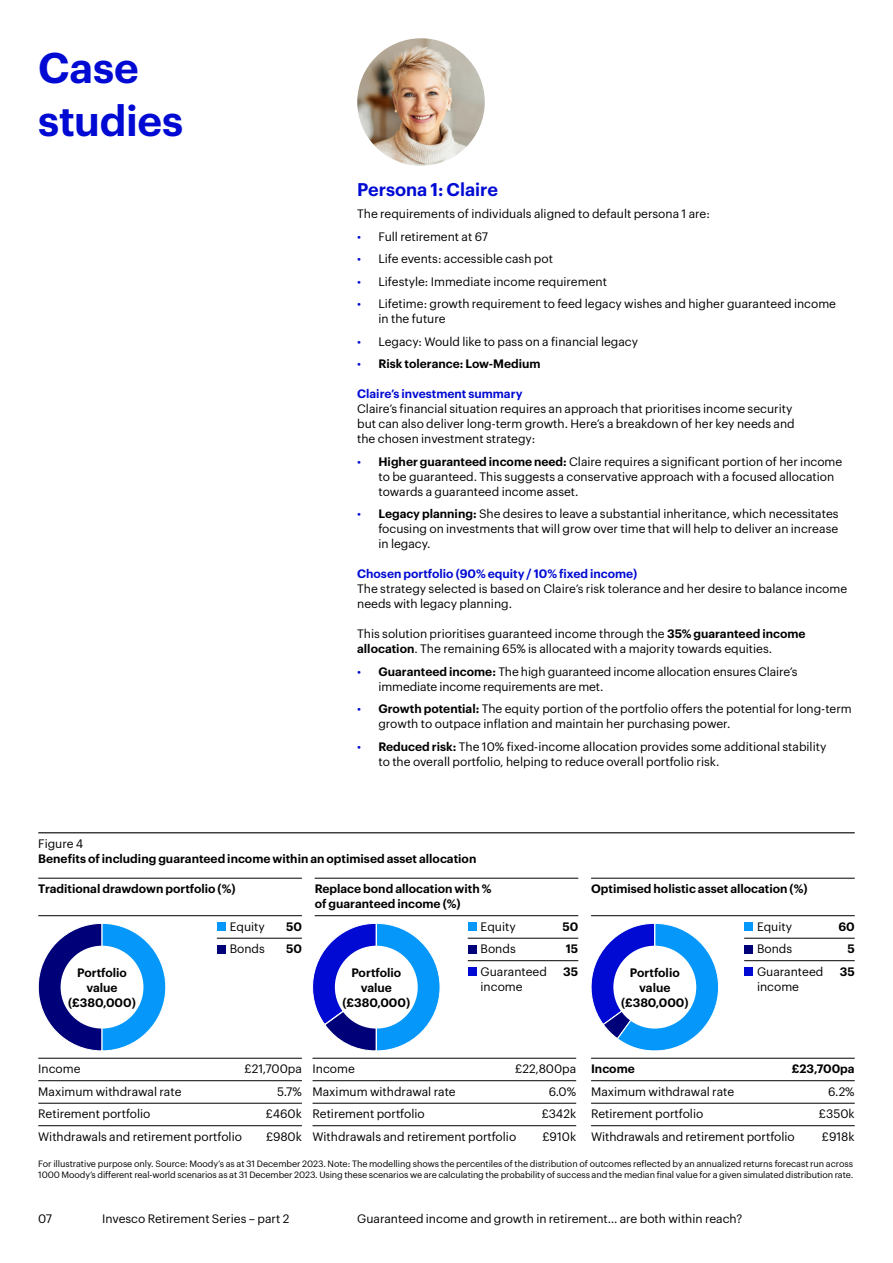
<style>
.page{position:relative;width:893px;height:1263px;background:#fff}
.page>*{position:absolute;margin:0;border:0;box-sizing:border-box;transform-origin:0 0}
.t1{font:600 42px/52.5px "Graphik";letter-spacing:-.005em;color:#000ad2}
.t2{font:600 18px "Graphik";color:#000ad2}
.t3{font:12px/15px "Graphik";color:#000}
.t4{font:600 12px/15px "Graphik";color:#000;text-align:center}
.t5{font:600 12px "Graphik";color:#000ad2}
.t6{font:9px/11.2px "Graphik";letter-spacing:-.01em;color:#000}
.s1{color:#000ad2}
.s2{font-weight:400;color:#000ad2}
.s3{font-weight:600}
</style>
<div class="page">
<img style="left:357px;top:38px;width:128px;height:128px;border-radius:64px">
<svg style="left:312px;top:923px;width:128px;height:128px"></svg>
<svg style="left:591px;top:923px;width:128px;height:128px"></svg>
<hr style="left:38px;top:832px;width:817px;height:1px;background:#000">
<hr style="left:38px;top:878px;width:264px;height:1px;background:#000">
<hr style="left:315px;top:878px;width:263px;height:1px;background:#000">
<hr style="left:591px;top:878px;width:264px;height:1px;background:#000">
<svg style="left:38px;top:923px;width:128px;height:128px"></svg>
<div style="left:61px;top:946px;width:82px;height:82px;background:#fff;border-radius:50%"></div>
<div style="left:335px;top:946px;width:83px;height:82px;background:#fff;border-radius:50%"></div>
<div style="left:613px;top:946px;width:83px;height:82px;background:#fff;border-radius:50%"></div>
<hr style="left:38px;top:1058px;width:264px;height:1px;background:#000">
<hr style="left:38px;top:1080px;width:264px;height:1px;background:#000">
<hr style="left:38px;top:1103px;width:264px;height:1px;background:#000">
<hr style="left:38px;top:1125px;width:264px;height:1px;background:#000">
<hr style="left:313px;top:1058px;width:263px;height:1px;background:#000">
<hr style="left:313px;top:1080px;width:263px;height:1px;background:#000">
<hr style="left:313px;top:1103px;width:263px;height:1px;background:#000">
<hr style="left:313px;top:1125px;width:263px;height:1px;background:#000">
<hr style="left:591px;top:1058px;width:264px;height:1px;background:#000">
<hr style="left:591px;top:1080px;width:264px;height:1px;background:#000">
<hr style="left:591px;top:1103px;width:264px;height:1px;background:#000">
<hr style="left:591px;top:1125px;width:264px;height:1px;background:#000">
<hr style="left:38px;top:915px;width:264px;height:1px;background:#000">
<hr style="left:217px;top:938px;width:85px;height:1px;background:#000">
<div style="left:217px;top:922px;width:8px;height:9px;background:#0598fa"></div>
<div style="left:217px;top:945px;width:8px;height:8px;background:#000078"></div>
<hr style="left:315px;top:915px;width:263px;height:1px;background:#000">
<hr style="left:468px;top:938px;width:110px;height:1px;background:#000">
<hr style="left:468px;top:960px;width:110px;height:1px;background:#000">
<div style="left:468px;top:922px;width:8px;height:9px;background:#0598fa"></div>
<div style="left:468px;top:945px;width:8px;height:8px;background:#000078"></div>
<div style="left:468px;top:967px;width:8px;height:9px;background:#000ad2"></div>
<hr style="left:591px;top:915px;width:264px;height:1px;background:#000">
<hr style="left:744px;top:938px;width:111px;height:1px;background:#000">
<hr style="left:744px;top:960px;width:111px;height:1px;background:#000">
<div style="left:744px;top:922px;width:9px;height:9px;background:#0598fa"></div>
<div style="left:744px;top:945px;width:9px;height:8px;background:#000078"></div>
<div style="left:744px;top:967px;width:9px;height:9px;background:#000ad2"></div>
<h1 class="t1" style="left:38px;top:38px;width:147px">Case studies</h1>
<h2 class="t2" style="left:357px;top:175px;width:142px">Persona 1: Claire</h2>
<p class="t3" style="left:357px;top:205px;width:354px">The requirements of individuals aligned to default persona 1 are:</p>
<p class="t3" style="left:357px;top:228px;width:133px"><span class="s1">•</span> Full retirement at 67</p>
<p class="t3" style="left:357px;top:250px;width:197px"><span class="s1">•</span> Life events: accessible cash pot</p>
<p class="t3" style="left:357px;top:273px;width:251px"><span class="s1">•</span> Lifestyle: Immediate income requirement</p>
<p class="t3" style="left:378px;top:295px;width:459px;text-indent:-21px"><span class="s1">•</span> Lifetime: growth requirement to feed legacy wishes and higher guaranteed income in the future</p>
<p class="t3" style="left:357px;top:333px;width:282px"><span class="s1">•</span> Legacy: Would like to pass on a financial legacy</p>
<p class="t4" style="left:357px;top:355px;width:185px"><span class="s2">•</span> Risk tolerance: Low-Medium</p>
<p class="t5" style="left:357px;top:385px;width:167px">Claire’s investment summary</p>
<p class="t3" style="left:357px;top:400px;width:439px">Claire’s financial situation requires an approach that prioritises income security but can also deliver long-term growth. Here’s a breakdown of her key needs and the chosen investment strategy:</p>
<p class="t3" style="left:378px;top:453px;width:465px;text-indent:-21px"><span class="s1">•</span> <span class="s3">Higher guaranteed income need:</span> Claire requires a significant portion of her income to be guaranteed. This suggests a conservative approach with a focused allocation towards a guaranteed income asset.</p>
<p class="t3" style="left:378px;top:505px;width:462px;text-align:justify;text-indent:-21px"><span class="s1">•</span> <span class="s3">Legacy planning:</span> She desires to leave a substantial inheritance, which necessitates focusing on investments that will grow over time that will help to deliver an increase in legacy.</p>
<p class="t5" style="left:357px;top:565px;width:282px">Chosen portfolio (90% equity / 10% fixed income)</p>
<p class="t3" style="left:357px;top:580px;width:492px">The strategy selected is based on Claire’s risk tolerance and her desire to balance income needs with legacy planning.</p>
<p class="t3" style="left:357px;top:625px;width:450px">This solution prioritises guaranteed income through the <span class="s3">35% guaranteed income allocation</span>. The remaining 65% is allocated with a majority towards equities.</p>
<p class="t3" style="left:378px;top:663px;width:421px;text-indent:-21px"><span class="s1">•</span> <span class="s3">Guaranteed income:</span> The high guaranteed income allocation ensures Claire’s immediate income requirements are met.</p>
<p class="t3" style="left:378px;top:700px;width:475px;text-indent:-21px"><span class="s1">•</span> <span class="s3">Growth potential:</span> The equity portion of the portfolio offers the potential for long-term growth to outpace inflation and maintain her purchasing power.</p>
<p class="t3" style="left:378px;top:738px;width:449px;text-indent:-21px"><span class="s1">•</span> <span class="s3">Reduced risk:</span> The 10% fixed-income allocation provides some additional stability to the overall portfolio, helping to reduce overall portfolio risk.</p>
<p class="t3" style="left:38px;top:835px;width:47px">Figure 4</p>
<p class="t4" style="left:38px;top:850px;width:440px">Benefits of including guaranteed income within an optimised asset allocation</p>
<p class="t4" style="left:38px;top:880px;width:199px">Traditional drawdown portfolio (%)</p>
<p class="t4" style="left:315px;top:880px;width:178px;text-align:left">Replace bond allocation with % of guaranteed income (%)</p>
<p class="t4" style="left:591px;top:880px;width:218px">Optimised holistic asset allocation (%)</p>
<p class="t3" style="left:230px;top:918px;width:37px">Equity</p>
<p class="t4" style="left:286px;top:918px;width:17px">50</p>
<p class="t3" style="left:230px;top:940px;width:37px">Bonds</p>
<p class="t4" style="left:286px;top:940px;width:17px">50</p>
<p class="t3" style="left:481px;top:918px;width:37px">Equity</p>
<p class="t4" style="left:562px;top:918px;width:17px">50</p>
<p class="t3" style="left:481px;top:940px;width:37px">Bonds</p>
<p class="t4" style="left:566px;top:940px;width:14px">15</p>
<p class="t3" style="left:481px;top:963px;width:68px">Guaranteed</p>
<p class="t4" style="left:563px;top:963px;width:16px">35</p>
<p class="t3" style="left:481px;top:978px;width:44px">income</p>
<p class="t4" style="left:68px;top:964px;width:69px">Portfolio value (£380,000)</p>
<p class="t4" style="left:342px;top:964px;width:69px">Portfolio value (£380,000)</p>
<p class="t4" style="left:621px;top:964px;width:69px">Portfolio value (£380,000)</p>
<p class="t3" style="left:757px;top:918px;width:37px">Equity</p>
<p class="t4" style="left:838px;top:918px;width:18px">60</p>
<p class="t3" style="left:757px;top:940px;width:37px">Bonds</p>
<p class="t4" style="left:847px;top:940px;width:9px">5</p>
<p class="t3" style="left:757px;top:963px;width:68px">Guaranteed</p>
<p class="t4" style="left:840px;top:963px;width:16px">35</p>
<p class="t3" style="left:757px;top:978px;width:44px">income</p>
<p class="t3" style="left:38px;top:1060px;width:44px">Income</p>
<p class="t3" style="left:245px;top:1060px;width:59px">£21,700pa</p>
<p class="t3" style="left:38px;top:1083px;width:145px">Maximum withdrawal rate</p>
<p class="t3" style="left:277px;top:1083px;width:26px">5.7%</p>
<p class="t3" style="left:38px;top:1105px;width:114px">Retirement portfolio</p>
<p class="t3" style="left:266px;top:1105px;width:38px">£460k</p>
<p class="t3" style="left:38px;top:1128px;width:205px">Withdrawals and retirement portfolio</p>
<p class="t3" style="left:266px;top:1128px;width:37px">£980k</p>
<p class="t3" style="left:313px;top:1060px;width:44px">Income</p>
<p class="t3" style="left:515px;top:1060px;width:62px">£22,800pa</p>
<p class="t3" style="left:313px;top:1083px;width:145px">Maximum withdrawal rate</p>
<p class="t3" style="left:549px;top:1083px;width:29px">6.0%</p>
<p class="t3" style="left:313px;top:1105px;width:114px">Retirement portfolio</p>
<p class="t3" style="left:542px;top:1105px;width:36px">£342k</p>
<p class="t3" style="left:313px;top:1128px;width:205px">Withdrawals and retirement portfolio</p>
<p class="t3" style="left:543px;top:1128px;width:35px">£910k</p>
<p class="t4" style="left:591px;top:1060px;width:45px">Income</p>
<p class="t4" style="left:792px;top:1060px;width:64px">£23,700pa</p>
<p class="t3" style="left:591px;top:1083px;width:145px">Maximum withdrawal rate</p>
<p class="t3" style="left:828px;top:1083px;width:28px">6.2%</p>
<p class="t3" style="left:591px;top:1105px;width:114px">Retirement portfolio</p>
<p class="t3" style="left:819px;top:1105px;width:37px">£350k</p>
<p class="t3" style="left:591px;top:1128px;width:205px">Withdrawals and retirement portfolio</p>
<p class="t3" style="left:822px;top:1128px;width:34px">£918k</p>
<p class="t6" style="left:38px;top:1157px;width:817px">For illustrative purpose only. Source: Moody’s as at 31 December 2023. Note: The modelling shows the percentiles of the distribution of outcomes reflected by an annualized returns forecast run across<br>1000 Moody’s different real-world scenarios as at 31 December 2023. Using these scenarios we are calculating the probability of success and the median final value for a given simulated distribution rate.</p>
<p class="t3" style="left:38px;top:1210px;width:15px">07</p>
<p class="t3" style="left:102px;top:1210px;width:189px">Invesco Retirement Series – part 2</p>
<p class="t3" style="left:357px;top:1210px;width:387px">Guaranteed income and growth in retirement… are both within reach?</p>
</div>
